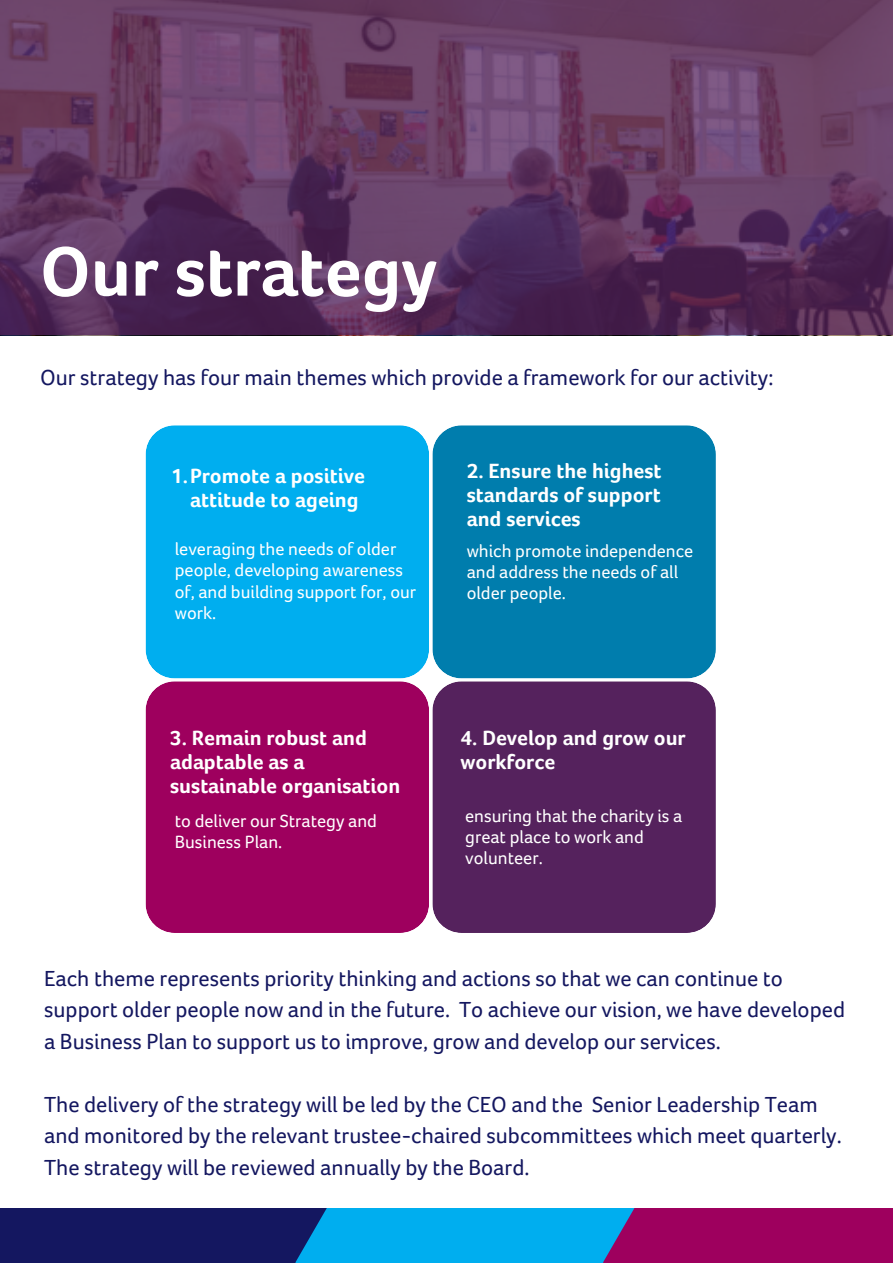
<style>
.page{position:relative;width:893px;height:1264px;background:#fff}
.page>*{position:absolute;margin:0;border:0;box-sizing:border-box;transform-origin:0 0}
.t1{font:700 72px "Foco Age UK";color:#fff}
.t2{font:22.5px/31.5px "Foco Age UK";color:#141760}
.t3{font:700 21.15px/24px "Foco Age UK";color:#fff}
.t4{font:18.15px/21.3px "Foco Age UK";color:#fff}
</style>
<div class="page">
<svg style="left:0;top:0;width:892px;height:334px;background:#603861"></svg>
<div style="left:566px;top:1207px;width:326px;height:55px;background:#9e005e"></div>
<div style="left:258px;top:1207px;width:376px;height:55px;background:#00aeef"></div>
<div style="left:0;top:1207px;width:327px;height:55px;background:#141760"></div>
<div style="left:145px;top:425px;width:284px;height:253px;background:#00aeef"></div>
<div style="left:432px;top:425px;width:284px;height:253px;background:#007dad"></div>
<div style="left:145px;top:678px;width:284px;height:255px;background:#9e005e"></div>
<div style="left:432px;top:678px;width:284px;height:255px;background:#55225d"></div>
<p class="t1" style="left:40px;top:232px;width:398px">Our strategy</p>
<p class="t2" style="left:40px;top:362px;width:735px">Our strategy has four main themes which provide a framework for our activity:</p>
<p class="t3" style="left:171px;top:464px;width:195px;text-align:center">1.Promote a positive attitude to ageing</p>
<p class="t4" style="left:175px;top:538px;width:243px">leveraging the needs of older people, developing awareness of, and building support for, our work.</p>
<p class="t3" style="left:170px;top:725px;width:232px">3. Remain robust and adaptable as a sustainable organisation</p>
<p class="t4" style="left:175px;top:810px;width:204px">to deliver our Strategy and<br>Business Plan.</p>
<p class="t3" style="left:466px;top:458px;width:196px;text-align:justify">2. Ensure the highest standards of support and services</p>
<p class="t4" style="left:466px;top:540px;width:228px">which promote independence and address the needs of all older people.</p>
<p class="t3" style="left:460px;top:725px;width:226px">4. Develop and grow our workforce</p>
<p class="t4" style="left:465px;top:805px;width:219px">ensuring that the charity is a great place to work and volunteer.</p>
<p class="t2" style="left:44px;top:962px;width:802px">Each theme represents priority thinking and actions so that we can continue to support older people now and in the future. To achieve our vision, we have developed a Business Plan to support us to improve, grow and develop our services.</p>
<p class="t2" style="left:44px;top:1088px;width:799px">The delivery of the strategy will be led by the CEO and the Senior Leadership Team and monitored by the relevant trustee-chaired subcommittees which meet quarterly.<br>The strategy will be reviewed annually by the Board.</p>
</div>
